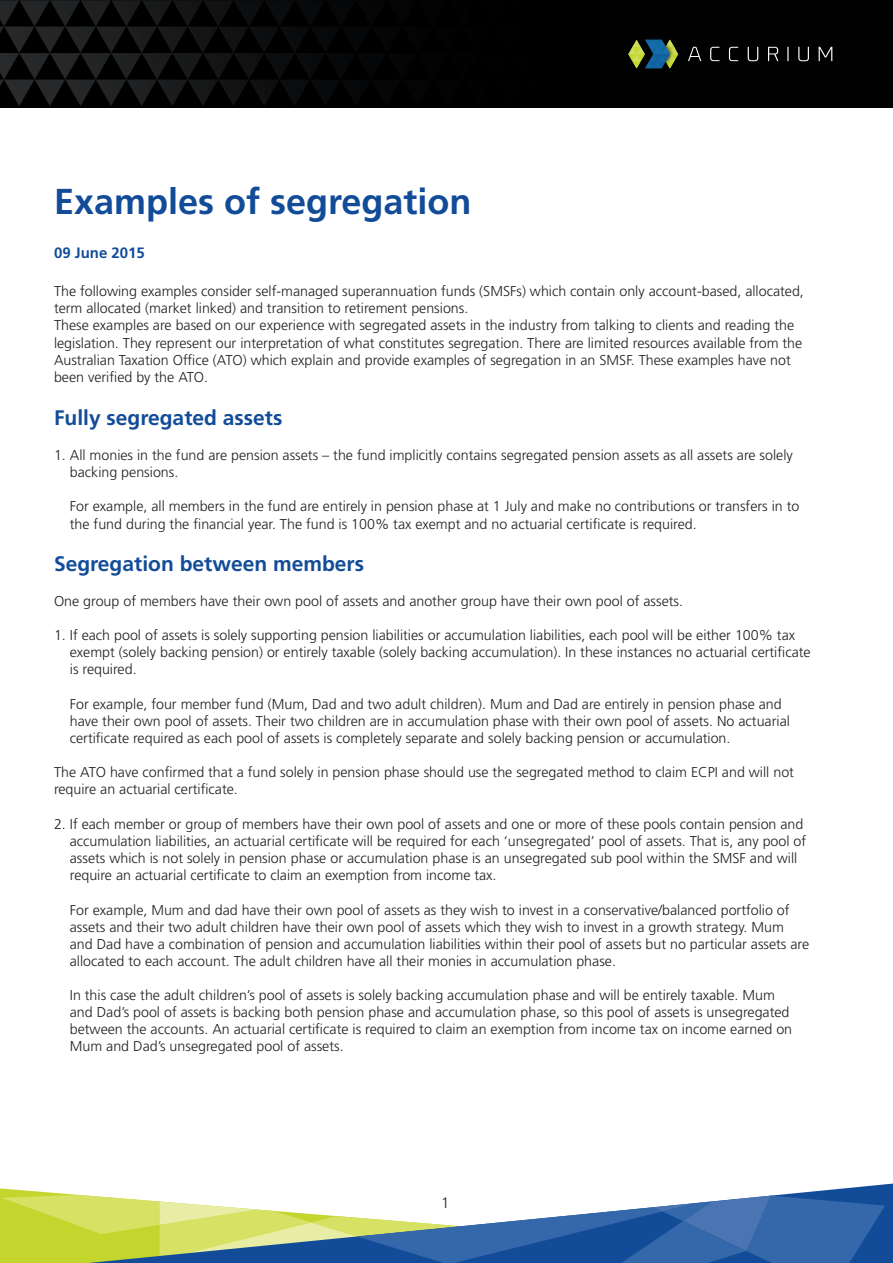
<style>
.page{position:relative;width:893px;height:1263px;background:#fff}
.page>*{position:absolute;margin:0;border:0;box-sizing:border-box;transform-origin:0 0}
.t1{font:700 36px "Frutiger LT Std";color:#124c98}
.t2{font:700 21px "Frutiger LT Std";color:#124c98}
.t3{font:700 15px "Frutiger LT Std";color:#124c98}
.t4{font:300 15px "Frutiger LT Std";color:#231f20}
.t5{font:300 14.25px/17.1px "Frutiger LT Std";color:#231f20}
</style>
<div class="page">
<div style="left:0;top:0;width:893px;height:108px;background:#010102"></div>
<svg style="left:2px;top:1183px;width:891px;height:80px"></svg>
<img style="left:0;top:0;width:283px;height:27px">
<img style="left:4px;top:27px;width:291px;height:26px">
<svg style="left:0;top:27px;width:4px;height:6px"></svg>
<img style="left:0;top:53px;width:293px;height:27px">
<img style="left:4px;top:80px;width:301px;height:26px">
<svg style="left:0;top:80px;width:4px;height:6px"></svg>
<svg style="left:688px;top:47px;width:13px;height:14px"></svg>
<svg style="left:710px;top:47px;width:9px;height:14px"></svg>
<svg style="left:729px;top:47px;width:9px;height:14px"></svg>
<svg style="left:748px;top:47px;width:10px;height:14px"></svg>
<svg style="left:768px;top:47px;width:10px;height:14px"></svg>
<svg style="left:787px;top:47px;width:1px;height:14px"></svg>
<svg style="left:798px;top:47px;width:11px;height:14px"></svg>
<svg style="left:819px;top:47px;width:13px;height:14px"></svg>
<svg style="left:628px;top:40px;width:50px;height:28px"></svg>
<h1 class="t1" style="left:54px;top:180px;width:419px">Examples of segregation</h1>
<p class="t3" style="left:54px;top:244px;width:92px">09 June 2015</p>
<p class="t5" style="left:54px;top:283px;width:751px">The following examples consider self-managed superannuation funds (SMSFs) which contain only account-based, allocated, term allocated (market linked) and transition to retirement pensions.<br>These examples are based on our experience with segregated assets in the industry from talking to clients and reading the legislation. They represent our interpretation of what constitutes segregation. There are limited resources available from the Australian Taxation Office (ATO) which explain and provide examples of segregation in an SMSF. These examples have not been verified by the ATO.</p>
<h2 class="t2" style="left:54px;top:405px;width:230px">Fully segregated assets</h2>
<p class="t5" style="left:70px;top:447px;width:724px;text-indent:-16px">1. All monies in the fund are pension assets – the fund implicitly contains segregated pension assets as all assets are solely backing pensions.</p>
<p class="t5" style="left:70px;top:498px;width:731px">For example, all members in the fund are entirely in pension phase at 1 July and make no contributions or transfers in to the fund during the financial year. The fund is 100% tax exempt and no actuarial certificate is required.</p>
<h2 class="t2" style="left:54px;top:551px;width:312px">Segregation between members</h2>
<p class="t5" style="left:54px;top:593px;width:631px">One group of members have their own pool of assets and another group have their own pool of assets.</p>
<p class="t5" style="left:70px;top:627px;width:742px;text-indent:-16px">1. If each pool of assets is solely supporting pension liabilities or accumulation liabilities, each pool will be either 100% tax exempt (solely backing pension) or entirely taxable (solely backing accumulation). In these instances no actuarial certificate is required.</p>
<p class="t5" style="left:70px;top:695px;width:722px">For example, four member fund (Mum, Dad and two adult children). Mum and Dad are entirely in pension phase and have their own pool of assets. Their two children are in accumulation phase with their own pool of assets. No actuarial certificate required as each pool of assets is completely separate and solely backing pension or accumulation.</p>
<p class="t5" style="left:54px;top:764px;width:741px">The ATO have confirmed that a fund solely in pension phase should use the segregated method to claim ECPI and will not require an actuarial certificate.</p>
<p class="t5" style="left:70px;top:816px;width:738px;text-indent:-16px">2. If each member or group of members have their own pool of assets and one or more of these pools contain pension and accumulation liabilities, an actuarial certificate will be required for each ‘unsegregated’ pool of assets. That is, any pool of assets which is not solely in pension phase or accumulation phase is an unsegregated sub pool within the SMSF and will require an actuarial certificate to claim an exemption from income tax.</p>
<p class="t5" style="left:70px;top:901px;width:741px">For example, Mum and dad have their own pool of assets as they wish to invest in a conservative/balanced portfolio of assets and their two adult children have their own pool of assets which they wish to invest in a growth strategy. Mum and Dad have a combination of pension and accumulation liabilities within their pool of assets but no particular assets are allocated to each account. The adult children have all their monies in accumulation phase.</p>
<p class="t5" style="left:70px;top:987px;width:724px">In this case the adult children’s pool of assets is solely backing accumulation phase and will be entirely taxable. Mum and Dad’s pool of assets is backing both pension phase and accumulation phase, so this pool of assets is unsegregated between the accounts. An actuarial certificate is required to claim an exemption from income tax on income earned on Mum and Dad’s unsegregated pool of assets.</p>
<p class="t4" style="left:441px;top:1194px;width:10px">1</p>
</div>
